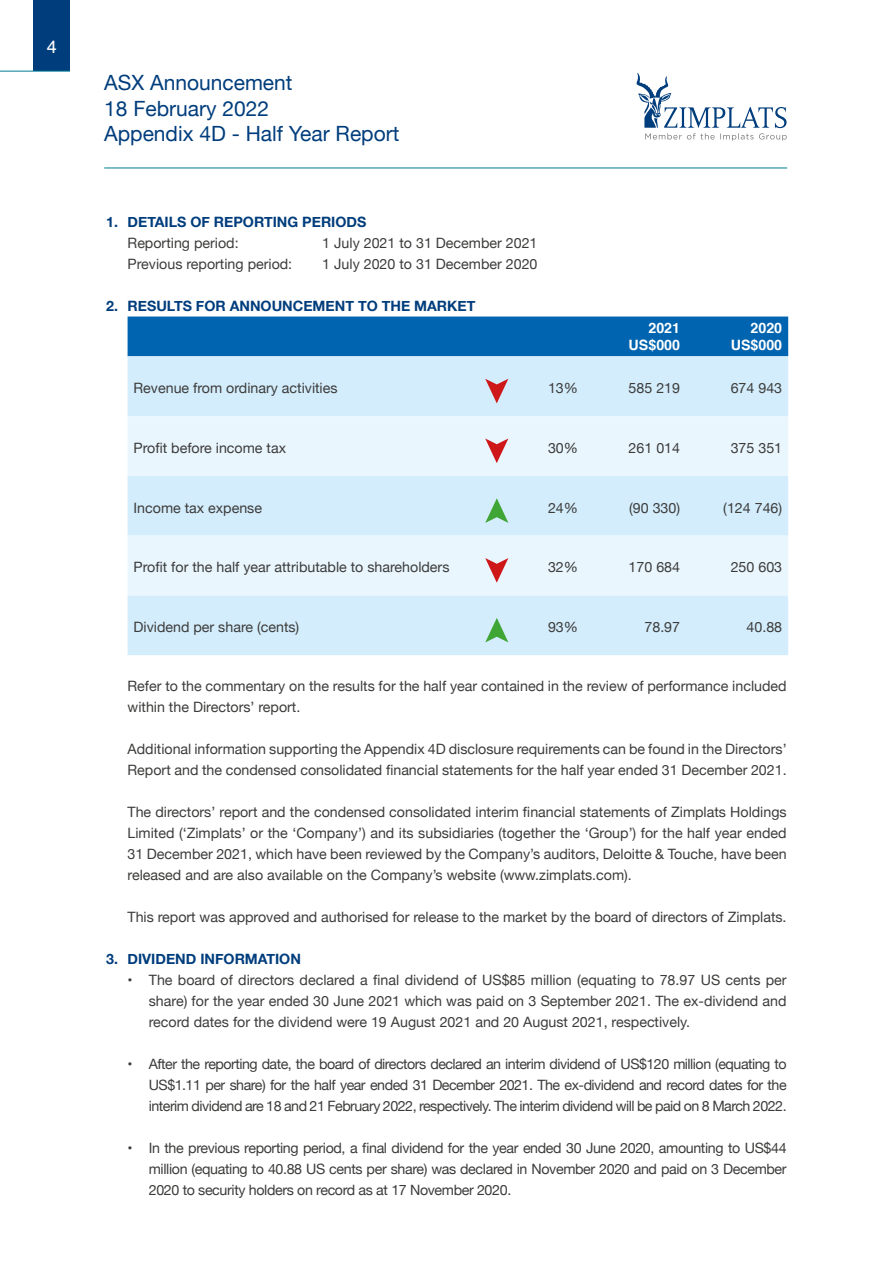
<style>
.page{position:relative;width:893px;height:1263px;background:#fff}
.page>*{position:absolute;margin:0;border:0;box-sizing:border-box;transform-origin:0 0}
.t1{font:21px/25.2px "Helvetica Neue";color:#003d7c}
.t2{font:18px "Helvetica";color:#fff}
.t3{font:14.25px/21px "Helvetica Neue";color:#3c3c3b;text-align:justify}
.t4{font:700 14.25px "Helvetica Neue";color:#003d7c}
.t5{font:700 14.25px/17.1px "Helvetica";color:#fff;text-align:right}
</style>
<div class="page">
<div style="left:33px;top:0;width:37px;height:70px;background:#003d7c"></div>
<hr style="left:0;top:71px;width:893px;height:1px;background:#007b96">
<div style="left:128px;top:316px;width:660px;height:40px;background:#0064b0"></div>
<div style="left:128px;top:356px;width:660px;height:299px;background:#d4edfc"></div>
<svg style="left:128px;top:416px;width:660px;height:179px;fill:#eaf6fe"></svg>
<svg style="left:485px;top:379px;width:23px;height:24px"></svg>
<svg style="left:485px;top:438px;width:23px;height:25px"></svg>
<svg style="left:485px;top:498px;width:23px;height:25px"></svg>
<svg style="left:485px;top:558px;width:23px;height:25px"></svg>
<svg style="left:485px;top:618px;width:23px;height:24px"></svg>
<div style="left:70px;top:13px;width:823px;height:70px;background:#fff"></div>
<svg style="left:636px;top:73px;width:151px;height:68px"></svg>
<hr style="left:104px;top:168px;width:683px;height:1px;background:#007b96">
<p class="t2" style="left:47px;top:33px;width:12px">4</p>
<h1 class="t1" style="left:104px;top:71px;width:297px">ASX Announcement<br>18 February 2022<br>Appendix 4D - Half Year Report</h1>
<p class="t4" style="left:106px;top:210px;width:262px">1. DETAILS OF REPORTING PERIODS</p>
<p class="t3" style="left:128px;top:233px;width:113px">Reporting period:</p>
<p class="t3" style="left:322px;top:233px;width:217px">1 July 2021 to 31 December 2021</p>
<p class="t3" style="left:128px;top:254px;width:166px">Previous reporting period:</p>
<p class="t3" style="left:322px;top:254px;width:217px">1 July 2020 to 31 December 2020</p>
<p class="t4" style="left:106px;top:294px;width:371px">2. RESULTS FOR ANNOUNCEMENT TO THE MARKET</p>
<p class="t5" style="left:629px;top:320px;width:53px">2021<br>US$000</p>
<p class="t5" style="left:731px;top:320px;width:53px">2020<br>US$000</p>
<p class="t3" style="left:134px;top:378px;width:206px">Revenue from ordinary activities</p>
<p class="t3" style="left:548px;top:378px;width:32px">13%</p>
<p class="t3" style="left:629px;top:378px;width:53px">585 219</p>
<p class="t3" style="left:731px;top:378px;width:53px">674 943</p>
<p class="t3" style="left:134px;top:438px;width:154px">Profit before income tax</p>
<p class="t3" style="left:548px;top:438px;width:32px">30%</p>
<p class="t3" style="left:629px;top:438px;width:53px">261 014</p>
<p class="t3" style="left:731px;top:438px;width:53px">375 351</p>
<p class="t3" style="left:134px;top:498px;width:130px">Income tax expense</p>
<p class="t3" style="left:548px;top:498px;width:32px">24%</p>
<p class="t3" style="left:629px;top:498px;width:52px">(90 330)</p>
<p class="t3" style="left:723px;top:498px;width:60px">(124 746)</p>
<p class="t3" style="left:134px;top:557px;width:317px">Profit for the half year attributable to shareholders</p>
<p class="t3" style="left:548px;top:557px;width:32px">32%</p>
<p class="t3" style="left:629px;top:557px;width:53px">170 684</p>
<p class="t3" style="left:731px;top:557px;width:53px">250 603</p>
<p class="t3" style="left:134px;top:617px;width:167px">Dividend per share (cents)</p>
<p class="t3" style="left:548px;top:617px;width:32px">93%</p>
<p class="t3" style="left:644px;top:617px;width:37px">78.97</p>
<p class="t3" style="left:746px;top:617px;width:37px">40.88</p>
<p class="t3" style="left:128px;top:676px;width:661px">Refer to the commentary on the results for the half year contained in the review of performance included within the Directors’ report.</p>
<p class="t3" style="left:128px;top:739px;width:661px">Additional information supporting the Appendix 4D disclosure requirements can be found in the Directors’<br>Report and the condensed consolidated financial statements for the half year ended 31 December 2021.</p>
<p class="t3" style="left:128px;top:802px;width:661px">The directors’ report and the condensed consolidated interim financial statements of Zimplats Holdings Limited (‘Zimplats’ or the ‘Company’) and its subsidiaries (together the ‘Group’) for the half year ended 31 December 2021, which have been reviewed by the Company’s auditors, Deloitte &amp; Touche, have been released and are also available on the Company’s website (www.zimplats.com).</p>
<p class="t3" style="left:128px;top:907px;width:660px">This report was approved and authorised for release to the market by the board of directors of Zimplats.</p>
<p class="t4" style="left:106px;top:948px;width:196px">3. DIVIDEND INFORMATION</p>
<p class="t3" style="left:149px;top:970px;width:639px;text-indent:-21px">• The board of directors declared a final dividend of US$85 million (equating to 78.97 US cents per share) for the year ended 30 June 2021 which was paid on 3 September 2021. The ex-dividend and record dates for the dividend were 19 August 2021 and 20 August 2021, respectively.</p>
<p class="t3" style="left:149px;top:1054px;width:639px;text-indent:-21px">• After the reporting date, the board of directors declared an interim dividend of US$120 million (equating to US$1.11 per share) for the half year ended 31 December 2021. The ex-dividend and record dates for the interim dividend are 18 and 21 February 2022, respectively. The interim dividend will be paid on 8 March 2022.</p>
<p class="t3" style="left:149px;top:1138px;width:639px;text-indent:-21px">• In the previous reporting period, a final dividend for the year ended 30 June 2020, amounting to US$44 million (equating to 40.88 US cents per share) was declared in November 2020 and paid on 3 December 2020 to security holders on record as at 17 November 2020.</p>
</div>
